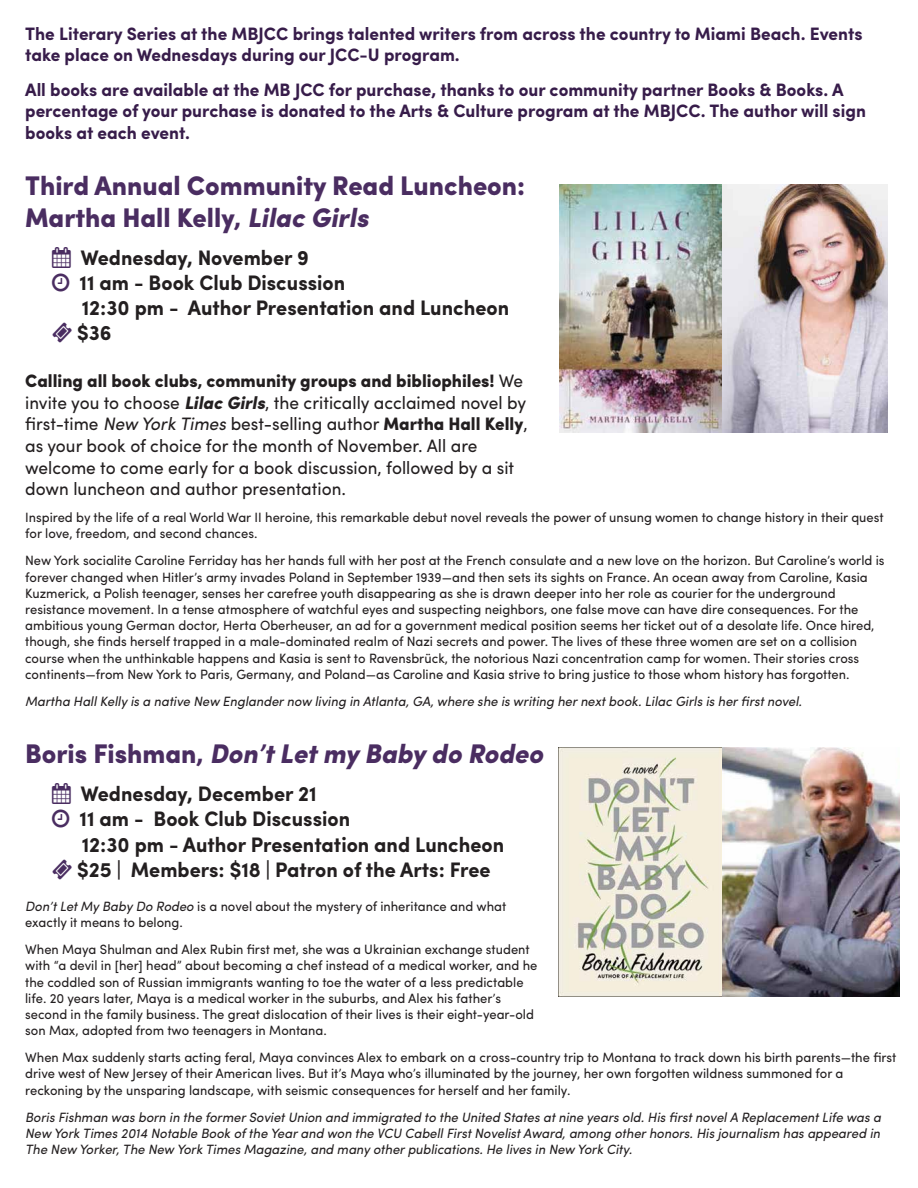
<style>
.page{position:relative;width:918px;height:1188px;background:#fff}
.page>*{position:absolute;margin:0;border:0;box-sizing:border-box;transform-origin:0 0}
.t1{font:900 27px/32.4px "Sofia Pro";color:#4a2d61;scale:.96 1}
.t2{font:italic 900 27px "Sofia Pro";color:#4a2d61;scale:.96 1}
.t3{font:700 21px/25.2px "Sofia Pro";color:#231f20;scale:.96 1}
.t4{font:700 18px/21.6px "Sofia Pro";color:#371c4a}
.t5{font:18px/21.6px "Sofia Pro";color:#231f20;scale:.96 1}
.t6{font:13.5px/16.2px "Sofia Pro";color:#231f20;scale:.96 1}
.t7{font:italic 13.5px/16.2px "Sofia Pro";color:#231f20;text-align:justify;scale:.96 1}
.s1{font-style:italic}
.s2{font-weight:900}
.s3{font-weight:900;font-style:italic}
.s4{font-style:normal}
</style>
<div class="page">
<img style="left:559px;top:185px;width:329px;height:248px">
<img style="left:559px;top:747px;width:340px;height:250px">
<h3 class="t4" style="left:25px;top:22px;width:839px">The Literary Series at the MBJCC brings talented writers from across the country to Miami Beach. Events take place on Wednesdays during our JCC-U program.</h3>
<h3 class="t4" style="left:25px;top:77px;width:842px">All books are available at the MB JCC for purchase, thanks to our community partner Books &amp; Books. A percentage of your purchase is donated to the Arts &amp; Culture program at the MBJCC. The author will sign books at each event.</h3>
<h1 class="t1" style="left:25px;top:167px;width:522px">Third Annual Community Read Luncheon:<br>Martha Hall Kelly, <span class="s1">Lilac Girls</span></h1>
<h2 class="t3" style="left:77px;top:244px;width:451px">Wednesday, November 9<br>11 am - Book Club Discussion<br>12:30 pm - Author Presentation and Luncheon $36</h2>
<p class="t5" style="left:25px;top:369px;width:525px"><span class="s2">Calling all book clubs, community groups and bibliophiles!</span> We invite you to choose <span class="s3">Lilac Girls</span>, the critically acclaimed novel by first-time <span class="s1">New York Times</span> best-selling author <span class="s2">Martha Hall Kelly</span>, as your book of choice for the month of November. All are welcome to come early for a book discussion, followed by a sit down luncheon and author presentation.</p>
<p class="t6" style="left:25px;top:508px;width:896px">Inspired by the life of a real World War II heroine, this remarkable debut novel reveals the power of unsung women to change history in their quest for love, freedom, and second chances.</p>
<p class="t6" style="left:25px;top:552px;width:897px">New York socialite Caroline Ferriday has her hands full with her post at the French consulate and a new love on the horizon. But Caroline’s world is forever changed when Hitler’s army invades Poland in September 1939—and then sets its sights on France. An ocean away from Caroline, Kasia Kuzmerick, a Polish teenager, senses her carefree youth disappearing as she is drawn deeper into her role as courier for the underground resistance movement. In a tense atmosphere of watchful eyes and suspecting neighbors, one false move can have dire consequences. For the ambitious young German doctor, Herta Oberheuser, an ad for a government medical position seems her ticket out of a desolate life. Once hired, though, she finds herself trapped in a male-dominated realm of Nazi secrets and power. The lives of these three women are set on a collision course when the unthinkable happens and Kasia is sent to Ravensbrück, the notorious Nazi concentration camp for women. Their stories cross continents—from New York to Paris, Germany, and Poland—as Caroline and Kasia strive to bring justice to those whom history has forgotten.</p>
<p class="t7" style="left:25px;top:692px;width:811px">Martha Hall Kelly is a native New Englander now living in Atlanta, GA, where she is writing her next book. Lilac Girls is her first novel.</p>
<h1 class="t2" style="left:25px;top:733px;width:541px"><span class="s4">Boris Fishman,</span> Don’t Let my Baby do Rodeo</h1>
<h2 class="t3" style="left:77px;top:780px;width:446px">Wednesday, December 21<br>11 am - Book Club Discussion<br>12:30 pm - Author Presentation and Luncheon $25 | Members: $18 | Patron of the Arts: Free</h2>
<p class="t6" style="left:25px;top:897px;width:503px"><span class="s1">Don’t Let My Baby Do Rodeo</span> is a novel about the mystery of inheritance and what exactly it means to belong.</p>
<p class="t6" style="left:25px;top:940px;width:535px">When Maya Shulman and Alex Rubin first met, she was a Ukrainian exchange student with “a devil in [her] head” about becoming a chef instead of a medical worker, and he the coddled son of Russian immigrants wanting to toe the water of a less predictable life. 20 years later, Maya is a medical worker in the suburbs, and Alex his father’s second in the family business. The great dislocation of their lives is their eight-year-old son Max, adopted from two teenagers in Montana.</p>
<p class="t6" style="left:25px;top:1048px;width:909px">When Max suddenly starts acting feral, Maya convinces Alex to embark on a cross-country trip to Montana to track down his birth parents—the first drive west of New Jersey of their American lives. But it’s Maya who’s illuminated by the journey, her own forgotten wildness summoned for a reckoning by the unsparing landscape, with seismic consequences for herself and her family.</p>
<p class="t7" style="left:25px;top:1108px;width:893px">Boris Fishman was born in the former Soviet Union and immigrated to the United States at nine years old. His first novel A Replacement Life was a New York Times 2014 Notable Book of the Year and won the VCU Cabell First Novelist Award, among other honors. His journalism has appeared in The New Yorker, The New York Times Magazine, and many other publications. He lives in New York City.</p>
</div>
